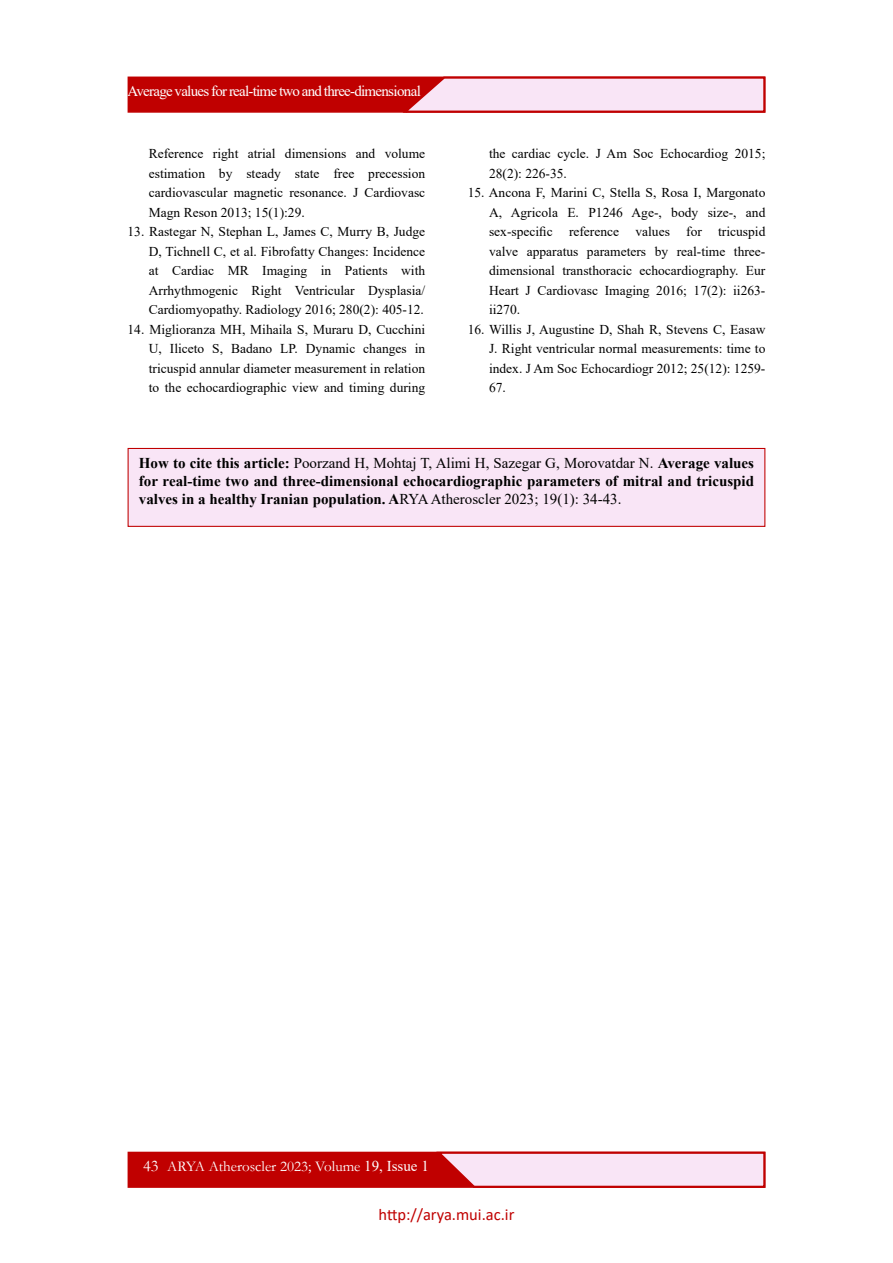
<style>
.page{position:relative;width:893px;height:1263px;background:#fff}
.page>*{position:absolute;margin:0;border:0;box-sizing:border-box;transform-origin:0 0}
.t1{font:16.5px "Calibri";color:#c00000}
.t2{font:16.5px "Garamond";color:#fff}
.t3{font:700 15px/18px "Times New Roman";color:#000;text-align:justify}
.t4{font:15px "Times New Roman";letter-spacing:-.05em;color:#fff}
.t5{font:15px "Garamond";color:#fff}
.t6{font:13.5px/19.5px "Times New Roman";color:#000;text-align:justify}
.s1{font-weight:400}
.s2{font-family:"Times New Roman"}
</style>
<div class="page">
<div style="left:128px;top:1152px;width:637px;height:36px;background:#c00000;border:1px solid #c00000"></div>
<div style="left:128px;top:77px;width:637px;height:36px;background:#c00000;border:1px solid #c00000"></div>
<svg style="left:434px;top:1151px;width:332px;height:37px;background:#eeb9c7"></svg>
<svg style="left:400px;top:76px;width:366px;height:37px;background:#edb8c5"></svg>
<div style="left:128px;top:448px;width:637px;height:79px;background:#f9e5f6;border:1px solid #c00000"></div>
<p class="t4" style="left:128px;top:80px;width:295px">Average values for real-time two and three-dimensional</p>
<p class="t6" style="left:149px;top:143px;width:278px">Reference right atrial dimensions and volume estimation by steady state free precession cardiovascular magnetic resonance. J Cardiovasc Magn Reson 2013; 15(1):29.</p>
<p class="t6" style="left:149px;top:221px;width:278px;text-indent:-21px">13. Rastegar N, Stephan L, James C, Murry B, Judge D, Tichnell C, et al. Fibrofatty Changes: Incidence at Cardiac MR Imaging in Patients with Arrhythmogenic Right Ventricular Dysplasia/ Cardiomyopathy. Radiology 2016; 280(2): 405-12.</p>
<p class="t6" style="left:149px;top:319px;width:278px;text-indent:-21px">14. Miglioranza MH, Mihaila S, Muraru D, Cucchini U, Iliceto S, Badano LP. Dynamic changes in tricuspid annular diameter measurement in relation to the echocardiographic view and timing during</p>
<p class="t6" style="left:489px;top:143px;width:278px">the cardiac cycle. J Am Soc Echocardiog 2015;<br>28(2): 226-35.</p>
<p class="t6" style="left:489px;top:182px;width:278px;text-indent:-21px">15. Ancona F, Marini C, Stella S, Rosa I, Margonato A, Agricola E. P1246 Age-, body size-, and sex-specific reference values for tricuspid valve apparatus parameters by real-time three&shy;dimensional transthoracic echocardiography. Eur Heart J Cardiovasc Imaging 2016; 17(2): ii263- ii270.</p>
<p class="t6" style="left:489px;top:319px;width:278px;text-indent:-21px">16. Willis J, Augustine D, Shah R, Stevens C, Easaw J. Right ventricular normal measurements: time to index. J Am Soc Echocardiogr 2012; 25(12): 1259- 67.</p>
<p class="t3" style="left:139px;top:454px;width:617px">How to cite this article: <span class="s1">Poorzand H, Mohtaj T, Alimi H, Sazegar G, Morovatdar N.</span> Average values for real-time two and three-dimensional echocardiographic parameters of mitral and tricuspid valves in a healthy Iranian population. A<span class="s1">RYA Atheroscler 2023; 19(1): 34-43.</span></p>
<p class="t2" style="left:143px;top:1155px;width:17px">43</p>
<p class="t5" style="left:167px;top:1156px;width:263px">ARYA Atheroscler 2023; Volume <span class="s2">19, Issue 1</span></p>
<p class="t1" style="left:378px;top:1202px;width:137px">http://arya.mui.ac.ir</p>
</div>
